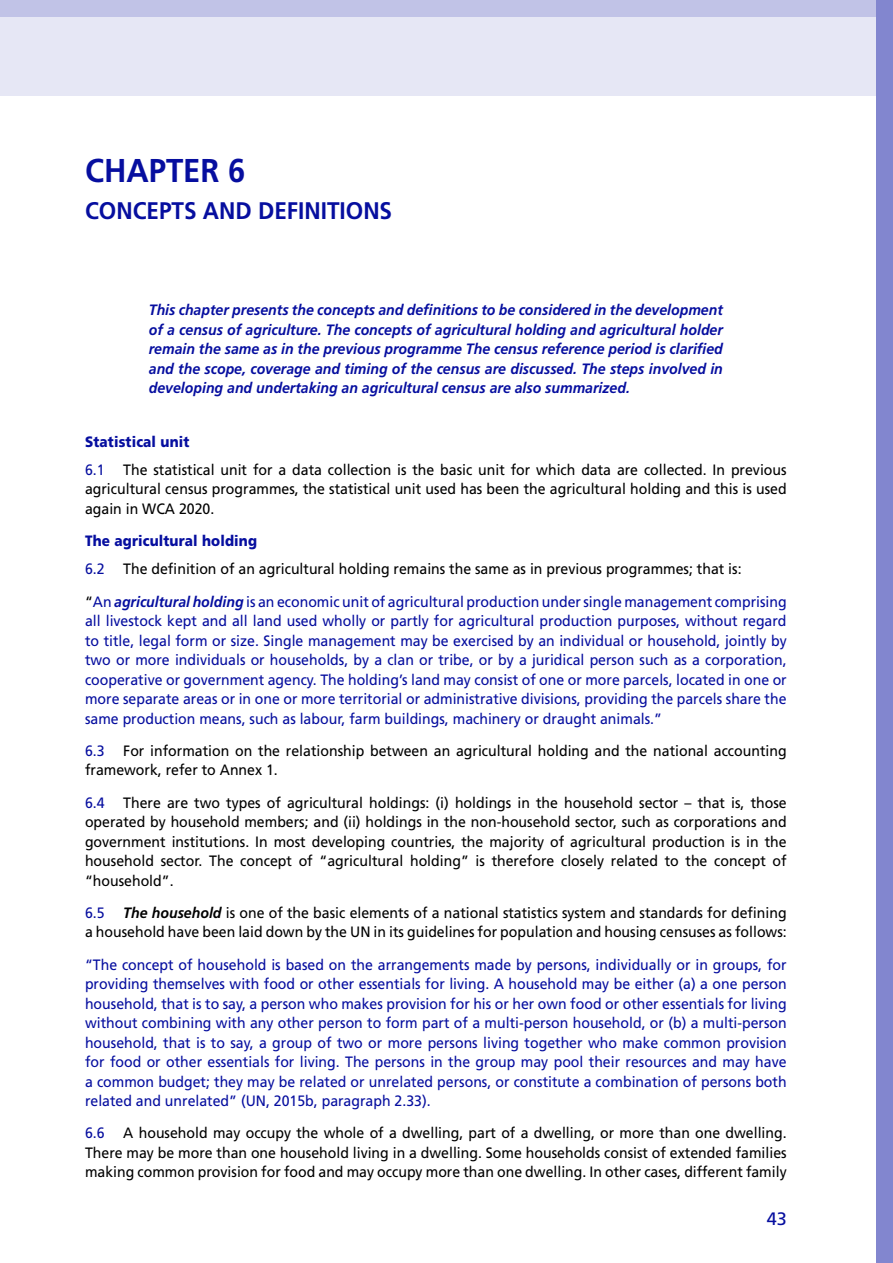
<style>
.page{position:relative;width:893px;height:1263px;background:#fff}
.page>*{position:absolute;margin:0;border:0;box-sizing:border-box;transform-origin:0 0}
.TL_Title-1{font:700 33px "Frutiger LT Std";color:#060e9f;scale:.94 1}
.TL_Title-1-2{font:700 24px "Frutiger LT Std";color:#060e9f;scale:.94 1}
.t1{font:18px "Frutiger LT Std";color:#060e9f}
.TL_Testo{font:15px/19.5px "Frutiger LT Std";color:#060e9f;text-align:justify;scale:.94 1}
.TL_Testo-2{font:15px/19.5px "Frutiger LT Std";color:#000;text-align:justify;scale:.94 1}
.TL_Intro{font:italic 700 15px/19.5px "Frutiger LT Std";color:#060e9f;text-align:justify;scale:.94 1}
.TL_Title1_1{font:900 15px "Frutiger LT Std";letter-spacing:.01em;color:#060e9f;scale:.9 1}
.s1{color:#060e9f}
.s2{color:#000}
.s3{font-weight:700;font-style:italic}
</style>
<div class="page">
<div style="left:0;top:0;width:893px;height:17px;background:#c1c3e7"></div>
<div style="left:0;top:17px;width:893px;height:79px;background:#e6e7f5"></div>
<div style="left:876px;top:0;width:17px;height:1263px;background:#8286cf"></div>
<p class="TL_Title-1" style="left:85px;top:151px;width:172px">CHAPTER 6</p>
<p class="TL_Title-1-2" style="left:85px;top:197px;width:328px">CONCEPTS AND DEFINITIONS</p>
<p class="TL_Intro" style="left:149px;top:301px;width:612px">This chapter presents the concepts and definitions to be considered in the development of a census of agriculture. The concepts of agricultural holding and agricultural holder remain the same as in the previous programme The census reference period is clarified and the scope, coverage and timing of the census are discussed. The steps involved in developing and undertaking an agricultural census are also summarized.</p>
<p class="TL_Title1_1" style="left:85px;top:433px;width:118px">Statistical unit</p>
<p class="TL_Testo-2" style="left:85px;top:460px;width:748px"><span class="s1">6.1</span> The statistical unit for a data collection is the basic unit for which data are collected. In previous agricultural census programmes, the statistical unit used has been the agricultural holding and this is used again in WCA 2020.</p>
<p class="TL_Title1_1" style="left:85px;top:532px;width:193px">The agricultural holding</p>
<p class="TL_Testo-2" style="left:85px;top:559px;width:700px"><span class="s1">6.2</span> The definition of an agricultural holding remains the same as in previous programmes; that is:</p>
<p class="TL_Testo" style="left:85px;top:592px;width:748px"><span class="s2">“</span>An <span class="s3">agricultural holding</span> is an economic unit of agricultural production under single management comprising all livestock kept and all land used wholly or partly for agricultural production purposes, without regard to title, legal form or size. Single management may be exercised by an individual or household, jointly by two or more individuals or households, by a clan or tribe, or by a juridical person such as a corporation, cooperative or government agency. The holding’s land may consist of one or more parcels, located in one or more separate areas or in one or more territorial or administrative divisions, providing the parcels share the same production means, such as labour, farm buildings, machinery or draught animals.”</p>
<p class="TL_Testo-2" style="left:85px;top:741px;width:748px"><span class="s1">6.3</span> For information on the relationship between an agricultural holding and the national accounting framework, refer to Annex 1.</p>
<p class="TL_Testo-2" style="left:85px;top:793px;width:748px"><span class="s1">6.4</span> There are two types of agricultural holdings: (i) holdings in the household sector – that is, those operated by household members; and (ii) holdings in the non-household sector, such as corporations and government institutions. In most developing countries, the majority of agricultural production is in the household sector. The concept of “agricultural holding” is therefore closely related to the concept of “household”.</p>
<p class="TL_Testo-2" style="left:85px;top:903px;width:748px"><span class="s1">6.5</span> <span class="s3">The household</span> is one of the basic elements of a national statistics system and standards for defining a household have been laid down by the UN in its guidelines for population and housing censuses as follows:</p>
<p class="TL_Testo" style="left:85px;top:955px;width:748px">“The concept of household is based on the arrangements made by persons, individually or in groups, for providing themselves with food or other essentials for living. A household may be either (a) a one person household, that is to say, a person who makes provision for his or her own food or other essentials for living without combining with any other person to form part of a multi-person household, or (b) a multi-person household, that is to say, a group of two or more persons living together who make common provision for food or other essentials for living. The persons in the group may pool their resources and may have a common budget; they may be related or unrelated persons, or constitute a combination of persons both related and unrelated” (UN, 2015b, paragraph 2.33).</p>
<p class="TL_Testo-2" style="left:85px;top:1123px;width:748px"><span class="s1">6.6</span> A household may occupy the whole of a dwelling, part of a dwelling, or more than one dwelling.<br>There may be more than one household living in a dwelling. Some households consist of extended families making common provision for food and may occupy more than one dwelling. In other cases, different family</p>
<p class="t1" style="left:767px;top:1208px;width:22px">43</p>
</div>
